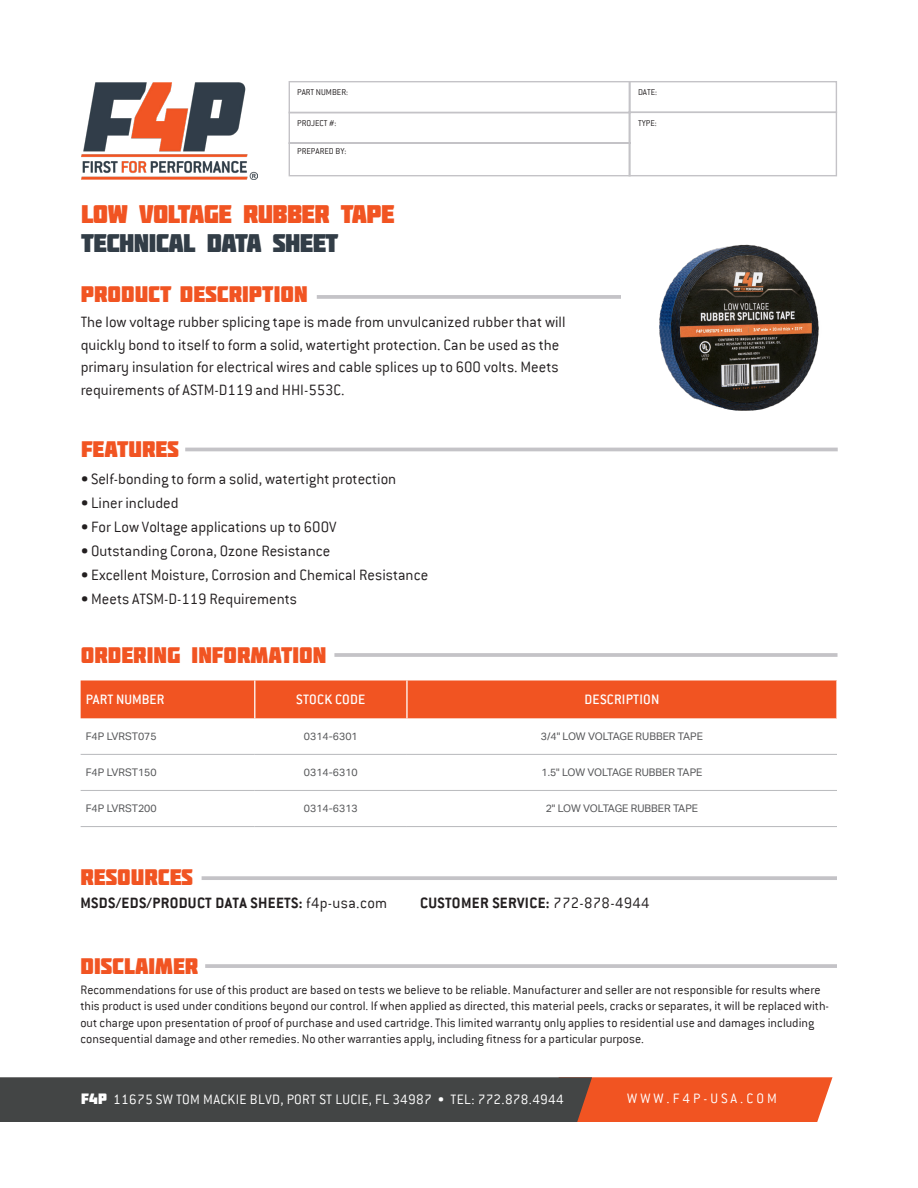
<style>
.page{position:relative;width:918px;height:1188px;background:#fff}
.page>*{position:absolute;margin:0;border:0;box-sizing:border-box;transform-origin:0 0}
.t1{font:25.5px/28.5px "Molot";letter-spacing:-.025em;color:#f15422}
.t2{font:22.5px "Molot";color:#f15422}
.t3{font:300 16.5px/22.5px "Conduit ITC";color:#231f20}
.t4{font:700 16.5px "Conduit ITC";letter-spacing:.02em;color:#231f20}
.t5{font:300 15px "Conduit ITC";letter-spacing:.02em;color:#fff}
.Table_Categories{font:500 15px "Conduit ITC";letter-spacing:.015em;color:#fff}
.t6{font:300 15px "Conduit ITC";letter-spacing:.2em;color:#fff}
.t7{font:300 13.5px/16.5px "Conduit ITC";color:#231f20}
.t8{font:10.5px "Aktiv Grotesk";color:#57585a}
.t9{font:300 9.3px "Conduit ITC";color:#231f20}
.s1{color:#323d47}
.s2{font-weight:700}
.s3{font-weight:300}
.s4{font-family:"Molot";font-weight:400}
</style>
<div class="page">
<svg style="left:0;top:1077px;width:833px;height:45px;background:#774c3d"></svg>
<svg style="left:288px;top:81px;width:550px;height:96px"></svg>
<div style="left:629px;top:112px;width:208px;height:64px;border:1px solid #c4c3c7"></div>
<img style="left:81px;top:82px;width:176px;height:97px">
<img style="left:659px;top:244px;width:160px;height:166px">
<hr style="left:317px;top:295px;width:304px;height:4px;background:#c4c3c7">
<div style="left:81px;top:680px;width:755px;height:38px;background:#f15422"></div>
<hr style="left:254px;top:680px;width:1px;height:38px;background:#fff">
<hr style="left:406px;top:680px;width:2px;height:38px;background:#fff">
<hr style="left:81px;top:754px;width:174px;height:1px;background:#bcbdc0">
<hr style="left:81px;top:790px;width:174px;height:1px;background:#bcbdc0">
<hr style="left:81px;top:826px;width:174px;height:1px;background:#bcbdc0">
<hr style="left:255px;top:754px;width:152px;height:1px;background:#bcbdc0">
<hr style="left:255px;top:790px;width:152px;height:1px;background:#bcbdc0">
<hr style="left:255px;top:826px;width:152px;height:1px;background:#bcbdc0">
<hr style="left:407px;top:754px;width:430px;height:1px;background:#bcbdc0">
<hr style="left:407px;top:790px;width:430px;height:1px;background:#bcbdc0">
<hr style="left:407px;top:826px;width:430px;height:1px;background:#bcbdc0">
<hr style="left:334px;top:653px;width:504px;height:4px;background:#cbcacd">
<hr style="left:185px;top:448px;width:653px;height:3px;background:#c4c3c7">
<hr style="left:205px;top:964px;width:632px;height:4px;background:#c4c3c7">
<svg style="left:202px;top:876px;width:635px;height:4px;background:#c8c7ca"></svg>
<p class="t9" style="left:297px;top:87px;width:53px">PART NUMBER:</p>
<p class="t9" style="left:638px;top:87px;width:21px">DATE:</p>
<p class="t9" style="left:297px;top:118px;width:41px">PROJECT #:</p>
<p class="t9" style="left:638px;top:118px;width:20px">TYPE:</p>
<p class="t9" style="left:297px;top:146px;width:51px">PREPARED BY:</p>
<p class="t1" style="left:81px;top:199px;width:315px">LOW VOLTAGE RUBBER TAPE<br><span class="s1">TECHNICAL DATA SHEET</span></p>
<p class="t2" style="left:81px;top:281px;width:228px">PRODUCT DESCRIPTION</p>
<p class="t3" style="left:81px;top:311px;width:486px">The low voltage rubber splicing tape is made from unvulcanized rubber that will quickly bond to itself to form a solid, watertight protection. Can be used as the primary insulation for electrical wires and cable splices up to 600 volts. Meets requirements of ASTM-D119 and HHI-553C.</p>
<p class="t2" style="left:81px;top:436px;width:99px">FEATURES</p>
<p class="t3" style="left:81px;top:467px;width:317px"><span class="s2">•</span> Self-bonding to form a solid, watertight protection</p>
<p class="t3" style="left:81px;top:491px;width:99px"><span class="s2">•</span> Liner included</p>
<p class="t3" style="left:81px;top:515px;width:257px"><span class="s2">•</span> For Low Voltage applications up to 600V</p>
<p class="t3" style="left:81px;top:539px;width:251px"><span class="s2">•</span> Outstanding Corona, Ozone Resistance</p>
<p class="t3" style="left:81px;top:563px;width:349px"><span class="s2">•</span> Excellent Moisture, Corrosion and Chemical Resistance</p>
<p class="t3" style="left:81px;top:587px;width:218px"><span class="s2">•</span> Meets ATSM-D-119 Requirements</p>
<p class="t2" style="left:81px;top:641px;width:247px">ORDERING INFORMATION</p>
<p class="Table_Categories" style="left:86px;top:691px;width:80px">PART NUMBER</p>
<p class="Table_Categories" style="left:296px;top:691px;width:71px">STOCK CODE</p>
<p class="Table_Categories" style="left:585px;top:691px;width:76px">DESCRIPTION</p>
<p class="t8" style="left:86px;top:730px;width:72px">F4P LVRST075</p>
<p class="t8" style="left:304px;top:730px;width:55px">0314-6301</p>
<p class="t8" style="left:541px;top:730px;width:164px">3/4" LOW VOLTAGE RUBBER TAPE</p>
<p class="t8" style="left:86px;top:766px;width:72px">F4P LVRST150</p>
<p class="t8" style="left:304px;top:766px;width:55px">0314-6310</p>
<p class="t8" style="left:541px;top:766px;width:163px">1.5" LOW VOLTAGE RUBBER TAPE</p>
<p class="t8" style="left:86px;top:802px;width:72px">F4P LVRST200</p>
<p class="t8" style="left:304px;top:802px;width:55px">0314-6313</p>
<p class="t8" style="left:546px;top:802px;width:154px">2" LOW VOLTAGE RUBBER TAPE</p>
<p class="t2" style="left:80px;top:864px;width:114px">RESOURCES</p>
<p class="t4" style="left:80px;top:894px;width:308px">MSDS/EDS/PRODUCT DATA SHEETS: <span class="s3">f4p-usa.com</span></p>
<p class="t4" style="left:420px;top:894px;width:231px">CUSTOMER SERVICE: <span class="s3">772-878-4944</span></p>
<p class="t2" style="left:80px;top:953px;width:119px">DISCLAIMER</p>
<p class="t7" style="left:80px;top:981px;width:750px">Recommendations for use of this product are based on tests we believe to be reliable. Manufacturer and seller are not responsible for results where this product is used under conditions beyond our control. If when applied as directed, this material peels, cracks or separates, it will be replaced with&shy;out charge upon presentation of proof of purchase and used cartridge. This limited warranty only applies to residential use and damages including</p>
<p class="t7" style="left:80px;top:1031px;width:565px">consequential damage and other remedies. No other warranties apply, including fitness for a particular purpose.</p>
<p class="t5" style="left:81px;top:1091px;width:484px"><span class="s4">F4P</span> 11675 SW TOM MACKIE BLVD, PORT ST LUCIE, FL 34987 • TEL: 772.878.4944</p>
<p class="t6" style="left:627px;top:1090px;width:151px">WWW.F4P-USA.COM</p>
</div>
